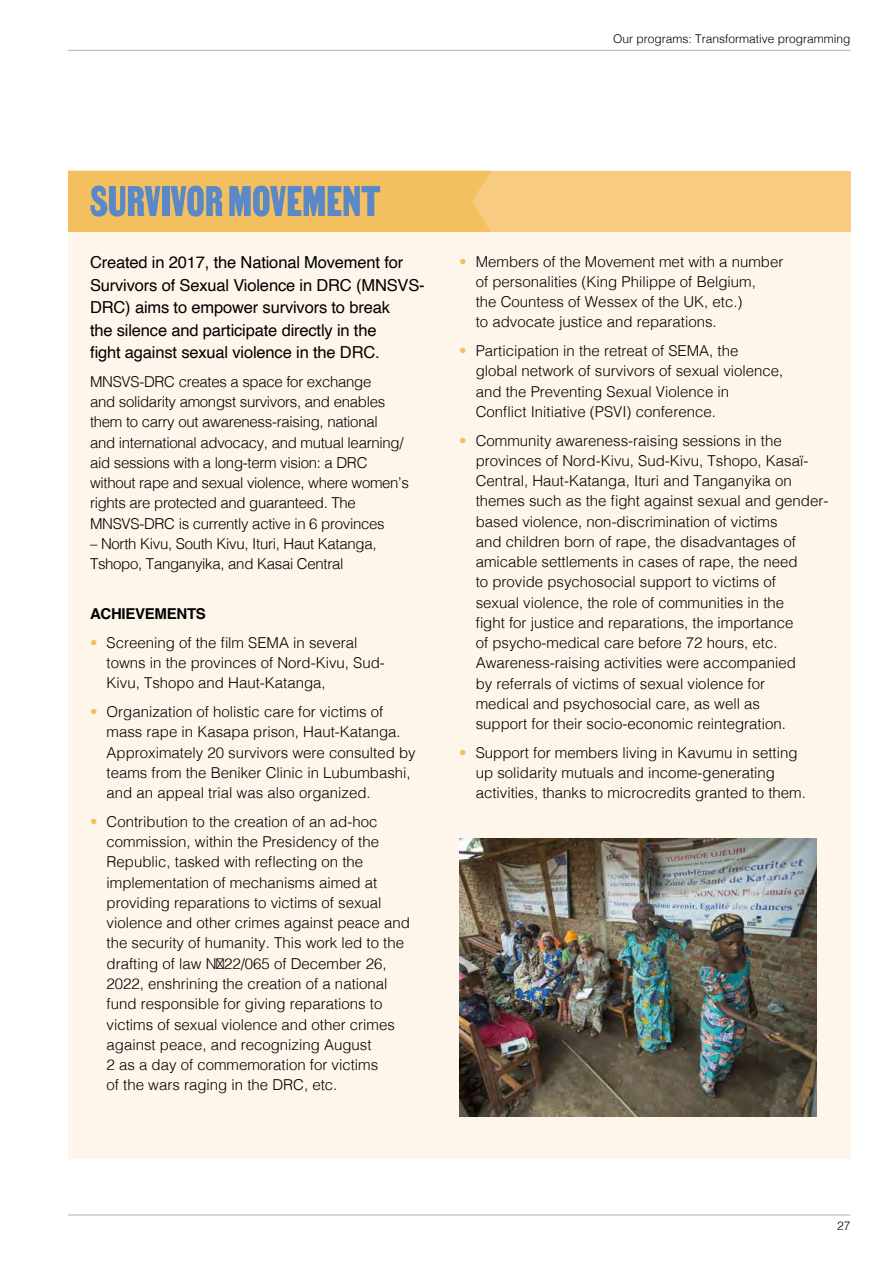
<style>
.page{position:relative;width:893px;height:1263px;background:#fff}
.page>*{position:absolute;margin:0;border:0;box-sizing:border-box;transform-origin:0 0}
.t1{font:51.75px "MARTIN";color:#5b89c7}
.t2{font:16.5px/22.5px "Helvetica";letter-spacing:-.01em;color:#000}
.t3{font:300 15px/20.2px "Helvetica";color:#000}
.t4{font:300 15px/20.2px "Helvetica";letter-spacing:-.02em;color:#000}
.t5{font:700 15px "Helvetica";letter-spacing:-.02em;color:#000}
.t6{font:300 12px "Helvetica";color:#000}
.s1{color:#f4bf5e}
</style>
<div class="page">
<hr style="left:68px;top:50px;width:782px;height:1px;background:#b2b2b1">
<hr style="left:68px;top:1215px;width:782px;height:1px;background:#b2b2b1">
<div style="left:68px;top:171px;width:782px;height:61px;background:#f7cc82"></div>
<div style="left:68px;top:171px;width:423px;height:61px;background:#f4bf5e"></div>
<div style="left:68px;top:232px;width:782px;height:927px;background:#fef6ea"></div>
<img style="left:459px;top:838px;width:357px;height:278px">
<p class="t6" style="left:613px;top:28px;width:239px">Our programs: Transformative programming</p>
<h1 class="t1" style="left:90px;top:170px;width:292px">SURVIVOR MOVEMENT</h1>
<p class="t2" style="left:90px;top:252px;width:336px">Created in 2017, the National Movement for Survivors of Sexual Violence in DRC (MNSVS-DRC) aims to empower survivors to break<br>the silence and participate directly in the<br>fight against sexual violence in the DRC.</p>
<p class="t4" style="left:90px;top:370px;width:320px">MNSVS-DRC creates a space for exchange<br>and solidarity amongst survivors, and enables them to carry out awareness-raising, national<br>and international advocacy, and mutual learning/ aid sessions with a long-term vision: a DRC without rape and sexual violence, where women’s rights are protected and guaranteed. The MNSVS-DRC is currently active in 6 provinces</p>
<p class="t4" style="left:90px;top:532px;width:288px">– North Kivu, South Kivu, Ituri, Haut Katanga,<br>Tshopo, Tanganyika, and Kasai Central</p>
<p class="t5" style="left:90px;top:605px;width:117px">ACHIEVEMENTS</p>
<p class="t3" style="left:106px;top:631px;width:280px;text-indent:-16px"><span class="s1">•</span> Screening of the film SEMA in several towns in the provinces of Nord-Kivu, Sud-<br>Kivu, Tshopo and Haut-Katanga,</p>
<p class="t3" style="left:106px;top:701px;width:311px;text-indent:-16px"><span class="s1">•</span> Organization of holistic care for victims of mass rape in Kasapa prison, Haut-Katanga.<br>Approximately 20 survivors were consulted by teams from the Beniker Clinic in Lubumbashi, and an appeal trial was also organized.</p>
<p class="t3" style="left:106px;top:810px;width:305px;text-indent:-16px"><span class="s1">•</span> Contribution to the creation of an ad-hoc commission, within the Presidency of the Republic, tasked with reflecting on the implementation of mechanisms aimed at providing reparations to victims of sexual violence and other crimes against peace and the security of humanity. This work led to the drafting of law N⁰22/065 of December 26, 2022, enshrining the creation of a national fund responsible for giving reparations to victims of sexual violence and other crimes against peace, and recognizing August<br>2 as a day of commemoration for victims<br>of the wars raging in the DRC, etc.</p>
<p class="t3" style="left:476px;top:250px;width:309px;text-indent:-16px"><span class="s1">•</span> Members of the Movement met with a number of personalities (King Philippe of Belgium,<br>the Countess of Wessex of the UK, etc.)<br>to advocate justice and reparations.</p>
<p class="t3" style="left:476px;top:339px;width:309px;text-indent:-16px"><span class="s1">•</span> Participation in the retreat of SEMA, the global network of survivors of sexual violence, and the Preventing Sexual Violence in Conflict Initiative (PSVI) conference.</p>
<p class="t3" style="left:476px;top:429px;width:354px;text-indent:-16px"><span class="s1">•</span> Community awareness-raising sessions in the provinces of Nord-Kivu, Sud-Kivu, Tshopo, Kasaï-Central, Haut-Katanga, Ituri and Tanganyika on themes such as the fight against sexual and gender&shy;based violence, non-discrimination of victims<br>and children born of rape, the disadvantages of amicable settlements in cases of rape, the need<br>to provide psychosocial support to victims of<br>sexual violence, the role of communities in the<br>fight for justice and reparations, the importance<br>of psycho-medical care before 72 hours, etc.<br>Awareness-raising activities were accompanied<br>by referrals of victims of sexual violence for<br>medical and psychosocial care, as well as<br>support for their socio-economic reintegration.</p>
<p class="t3" style="left:476px;top:741px;width:332px;text-indent:-16px"><span class="s1">•</span> Support for members living in Kavumu in setting up solidarity mutuals and income-generating activities, thanks to microcredits granted to them.</p>
<p class="t6" style="left:837px;top:1216px;width:15px">27</p>
</div>
